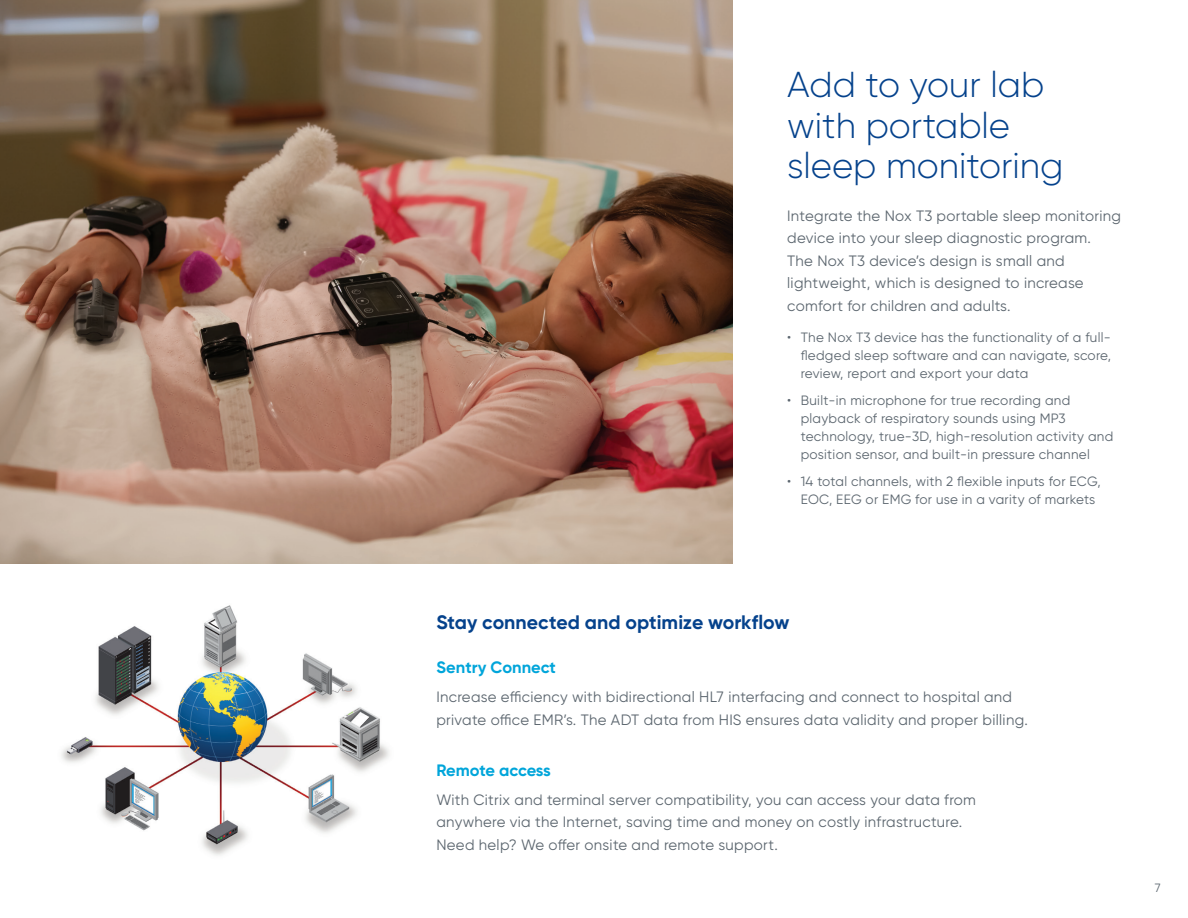
<style>
.page{position:relative;width:1188px;height:918px;background:#fff}
.page>*{position:absolute;margin:0;border:0;box-sizing:border-box;transform-origin:0 0}
.Headline_Light_24_27{font:300 36px/40.5px "Gilroy";color:#05428c}
.Subhead_Bold_13{font:700 19.5px "Gilroy";color:#05428c}
.Body_Copy_Emph_11_16{font:700 16.5px "Gilroy";color:#00a5da}
.Body_Copy_11_16{font:15px/22.5px "Gilroy";letter-spacing:.02em;color:#5c666f}
.Bullets{font:13.5px/18px "Gilroy";letter-spacing:.02em;color:#5c666f;text-align:justify}
.t1{font:12px "Gilroy";color:#5c666f}
</style>
<div class="page">
<img style="left:61px;top:605px;width:328px;height:251px">
<img style="left:0;top:0;width:733px;height:564px">
<p class="Headline_Light_24_27" style="left:787px;top:64px;width:278px">Add to your lab with portable sleep monitoring</p>
<p class="Body_Copy_11_16" style="left:787px;top:204px;width:335px">Integrate the Nox T3 portable sleep monitoring device into your sleep diagnostic program.<br>The Nox T3 device’s design is small and lightweight, which is designed to increase comfort for children and adults.</p>
<p class="Bullets" style="left:801px;top:328px;width:312px;text-indent:-14px">• The Nox T3 device has the functionality of a full&shy;fledged sleep software and can navigate, score, review, report and export your data</p>
<p class="Bullets" style="left:801px;top:391px;width:314px;text-align:left;text-indent:-14px">• Built-in microphone for true recording and playback of respiratory sounds using MP3 technology, true-3D, high-resolution activity and position sensor, and built-in pressure channel</p>
<p class="Bullets" style="left:787px;top:472px;width:315px;text-align:center">• 14 total channels, with 2 flexible inputs for ECG,<br>EOC, EEG or EMG for use in a varity of markets</p>
<p class="Subhead_Bold_13" style="left:436px;top:610px;width:355px">Stay connected and optimize workflow</p>
<p class="Body_Copy_Emph_11_16" style="left:436px;top:657px;width:121px">Sentry Connect</p>
<p class="Body_Copy_11_16" style="left:436px;top:685px;width:593px">Increase efficiency with bidirectional HL7 interfacing and connect to hospital and private office EMR’s. The ADT data from HIS ensures data validity and proper billing.</p>
<p class="Body_Copy_Emph_11_16" style="left:436px;top:760px;width:116px">Remote access</p>
<p class="Body_Copy_11_16" style="left:436px;top:788px;width:541px">With Citrix and terminal server compatibility, you can access your data from anywhere via the Internet, saving time and money on costly infrastructure.<br>Need help? We offer onsite and remote support.</p>
<p class="t1" style="left:1155px;top:880px;width:7px">7</p>
</div>
